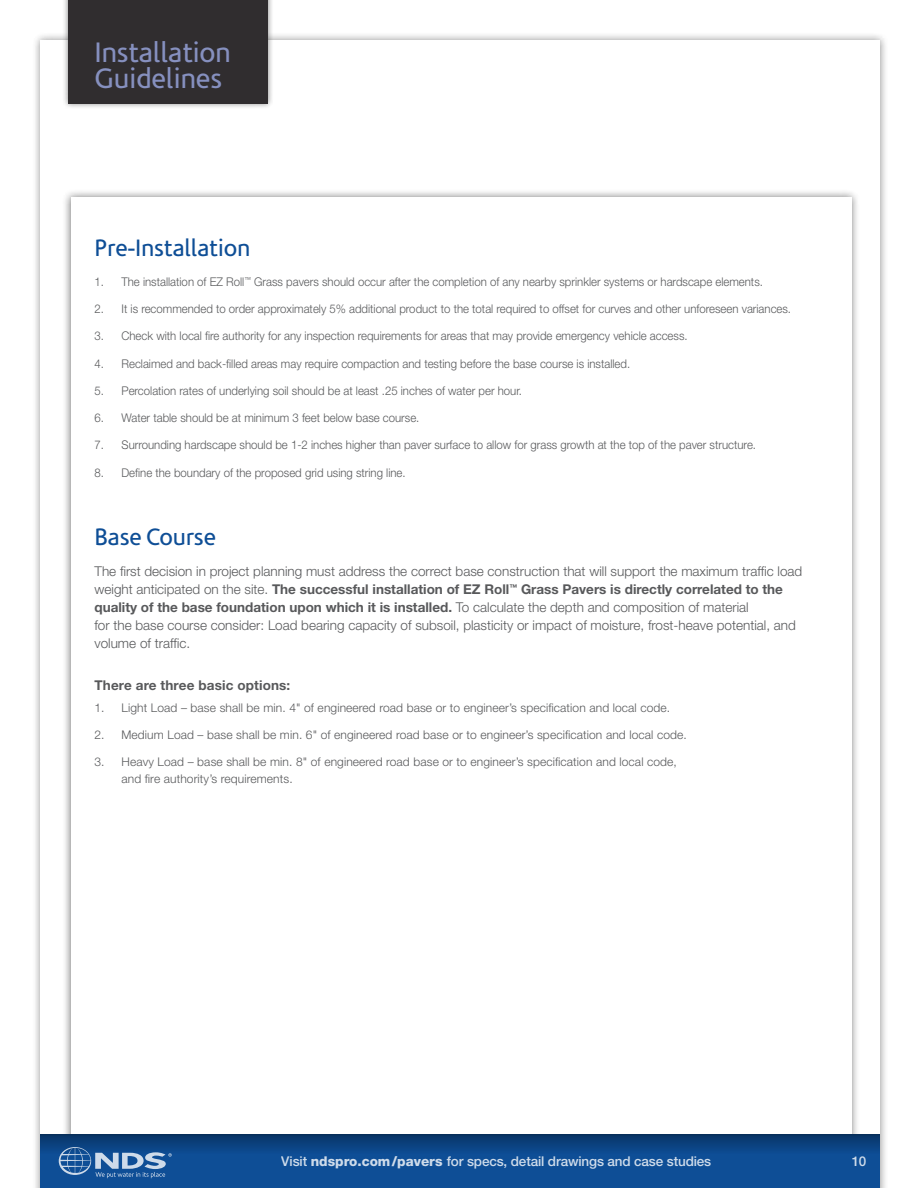
<style>
.page{position:relative;width:918px;height:1188px;background:#fff}
.page>*{position:absolute;margin:0;border:0;box-sizing:border-box;transform-origin:0 0}
.t1{font:28.5px/25.5px "Corisande";letter-spacing:-.01em;color:#8690bf}
.t2{font:24px "Corisande";letter-spacing:-.01em;color:#0e4e96}
.t3{font:300 13.5px/18px "Helvetica Neue LT";color:#58595b}
.t4{font:500 13.5px "Helvetica Neue LT";letter-spacing:-.01em;color:#fff}
.t5{font:700 13.5px "Helvetica Neue LT";letter-spacing:.01em;color:#58595b}
.t6{font:300 12px "Helvetica Neue LT";color:#58595b;scale:.95 1}
.t7{font:300 12px/16.5px "Helvetica Neue LT";color:#58595b}
.s1{font-weight:700}
.s2{font-weight:800}
</style>
<div class="page">
<div style="left:32px;top:32px;width:856px;height:1156px;background:#000;opacity:.5"></div>
<div style="left:40px;top:40px;width:840px;height:1148px;background:#fff"></div>
<div style="left:63px;top:188px;width:797px;height:976px;background:#000;opacity:.5"></div>
<div style="left:71px;top:197px;width:781px;height:959px;background:#fff"></div>
<div style="left:40px;top:1134px;width:840px;height:54px;background:#0e4e96"></div>
<div style="left:40px;top:1134px;width:840px;height:20px;background:linear-gradient(to bottom,#093464,#0d4b91)"></div>
<svg style="left:59px;top:1147px;width:113px;height:31px"></svg>
<div style="left:62px;top:0;width:212px;height:109px;background:#000;opacity:.5"></div>
<div style="left:69px;top:0;width:199px;height:103px;background:#302d2f"></div>
<h1 class="t1" style="left:94px;top:41px;width:138px">Installation<br>Guidelines</h1>
<h2 class="t2" style="left:94px;top:234px;width:157px">Pre-Installation</h2>
<p class="t6" style="left:94px;top:274px;width:705px">1. The installation of EZ Roll<sup>™</sup> Grass pavers should occur after the completion of any nearby sprinkler systems or hardscape elements.</p>
<p class="t6" style="left:95px;top:301px;width:735px">2. It is recommended to order approximately 5% additional product to the total required to offset for curves and other unforeseen variances.</p>
<p class="t6" style="left:95px;top:329px;width:626px">3. Check with local fire authority for any inspection requirements for areas that may provide emergency vehicle access.</p>
<p class="t6" style="left:95px;top:356px;width:565px">4. Reclaimed and back-filled areas may require compaction and testing before the base course is installed.</p>
<p class="t6" style="left:95px;top:383px;width:452px">5. Percolation rates of underlying soil should be at least .25 inches of water per hour.</p>
<p class="t6" style="left:95px;top:410px;width:344px">6. Water table should be at minimum 3 feet below base course.</p>
<p class="t6" style="left:95px;top:438px;width:698px">7. Surrounding hardscape should be 1-2 inches higher than paver surface to allow for grass growth at the top of the paver structure.</p>
<p class="t6" style="left:95px;top:465px;width:329px">8. Define the boundary of the proposed grid using string line.</p>
<h2 class="t2" style="left:94px;top:523px;width:123px">Base Course</h2>
<p class="t3" style="left:94px;top:562px;width:709px">The first decision in project planning must address the correct base construction that will support the maximum traffic load weight anticipated on the site. <span class="s1">The successful installation of EZ Roll</span><sup>™</sup> <span class="s1">Grass Pavers is directly correlated to the quality of the base foundation upon which it is installed.</span> To calculate the depth and composition of material<br>for the base course consider: Load bearing capacity of subsoil, plasticity or impact of moisture, frost-heave potential, and volume of traffic.</p>
<p class="t5" style="left:94px;top:676px;width:197px">There are three basic options:</p>
<p class="t7" style="left:94px;top:699px;width:577px">1. Light Load – base shall be min. 4" of engineered road base or to engineer’s specification and local code.</p>
<p class="t7" style="left:94px;top:726px;width:594px">2. Medium Load – base shall be min. 6" of engineered road base or to engineer’s specification and local code.</p>
<p class="t7" style="left:122px;top:753px;width:557px;text-indent:-27px">3. Heavy Load – base shall be min. 8" of engineered road base or to engineer’s specification and local code, and fire authority’s requirements.</p>
<p class="t4" style="left:281px;top:1153px;width:431px">Visit <span class="s2">ndspro.com/pavers</span> for specs, detail drawings and case studies</p>
<p class="t4" style="left:851px;top:1153px;width:17px">10</p>
</div>
